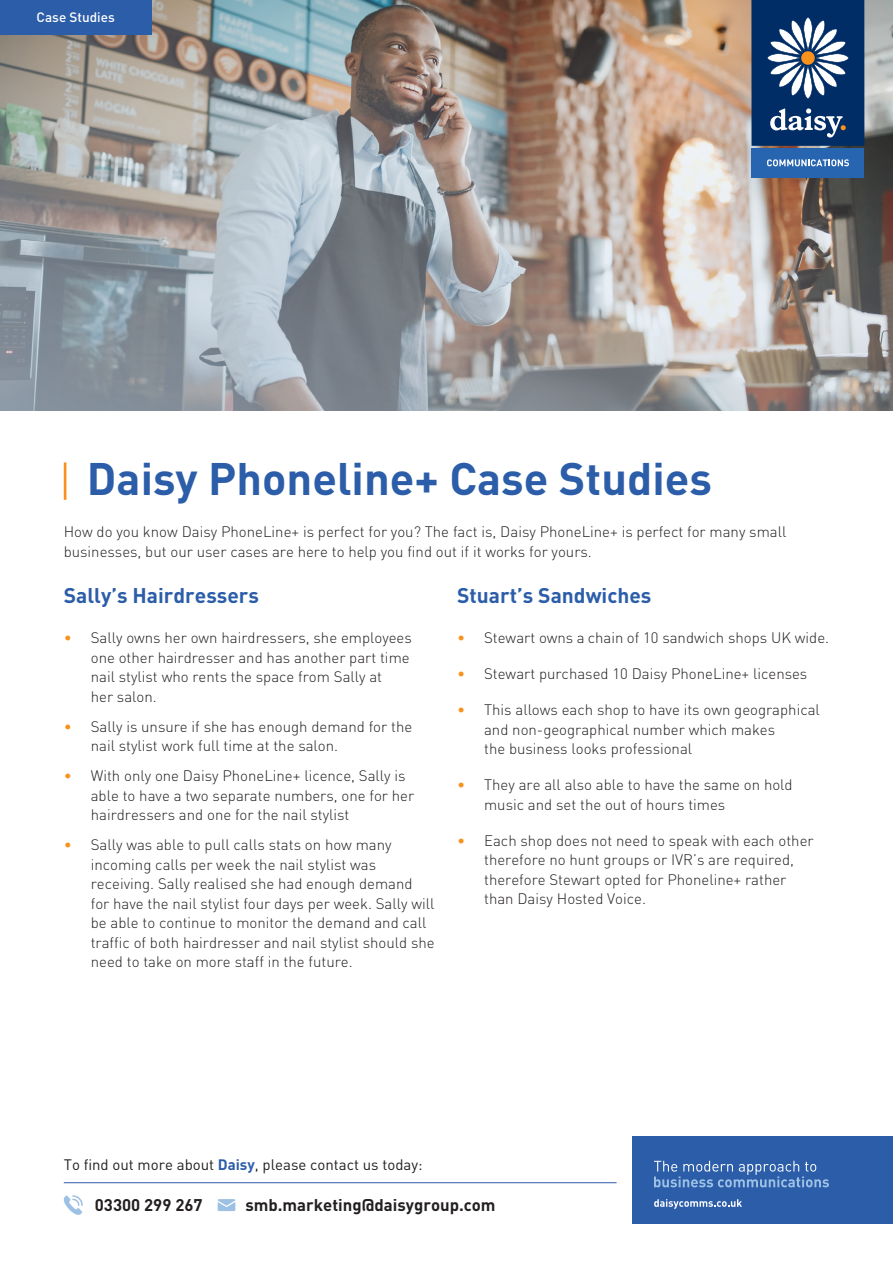
<style>
.page{position:relative;width:893px;height:1263px;background:#fff}
.page>*{position:absolute;margin:0;border:0;box-sizing:border-box;transform-origin:0 0}
.t1{font:700 45px "DIN";color:#2b5da9}
.t2{font:700 21px "DIN";color:#2b5da9}
.t3{font:700 16.8px "DIN";color:#231f20}
.t4{font:300 15px/19.5px "DIN";color:#231f20}
.t5{font:15px "DIN";color:#231f20}
.t6{font:500 13.5px "DIN";color:#fff}
.s1{color:#f7931d}
.s2{font-weight:700;color:#2b5da9}
</style>
<div class="page">
<img style="left:0;top:0;width:893px;height:410px">
<div style="left:751px;top:0;width:113px;height:146px;background:#002d66"></div>
<svg style="left:767px;top:17px;width:82px;height:82px"></svg>
<svg style="left:770px;top:108px;width:76px;height:29px"></svg>
<div style="left:751px;top:149px;width:113px;height:29px;background:#2765b1"></div>
<svg style="left:767px;top:159px;width:82px;height:7px"></svg>
<hr style="left:64px;top:462px;width:2px;height:38px;background:#f7931d">
<div style="left:0;top:0;width:151px;height:35px;background:#2b5da9"></div>
<div style="left:633px;top:1136px;width:260px;height:88px;background:#2b5da9"></div>
<hr style="left:64px;top:1182px;width:553px;height:1px;background:#2b5da9">
<svg style="left:64px;top:1195px;width:19px;height:20px"></svg>
<svg style="left:218px;top:1199px;width:17px;height:12px"></svg>
<svg style="left:654px;top:1199px;width:88px;height:10px"></svg>
<svg style="left:654px;top:1161px;width:175px;height:26px"></svg>
<p class="t6" style="left:37px;top:9px;width:80px">Case Studies</p>
<p class="t1" style="left:87px;top:449px;width:626px">Daisy Phoneline+ Case Studies</p>
<p class="t4" style="left:64px;top:522px;width:724px">How do you know Daisy PhoneLine+ is perfect for you? The fact is, Daisy PhoneLine+ is perfect for many small businesses, but our user cases are here to help you find out if it works for yours.</p>
<p class="t2" style="left:64px;top:582px;width:197px">Sally’s Hairdressers</p>
<p class="t4" style="left:91px;top:628px;width:323px;text-indent:-27px"><span class="s1">•</span> Sally owns her own hairdressers, she employees one other hairdresser and has another part time nail stylist who rents the space from Sally at<br>her salon.</p>
<p class="t4" style="left:91px;top:716px;width:323px;text-indent:-27px"><span class="s1">•</span> Sally is unsure if she has enough demand for the nail stylist work full time at the salon.</p>
<p class="t4" style="left:91px;top:766px;width:325px;text-indent:-27px"><span class="s1">•</span> With only one Daisy PhoneLine+ licence, Sally is able to have a two separate numbers, one for her hairdressers and one for the nail stylist</p>
<p class="t4" style="left:91px;top:835px;width:345px;text-indent:-27px"><span class="s1">•</span> Sally was able to pull calls stats on how many incoming calls per week the nail stylist was receiving. Sally realised she had enough demand for have the nail stylist four days per week. Sally will be able to continue to monitor the demand and call traffic of both hairdresser and nail stylist should she need to take on more staff in the future.</p>
<p class="t2" style="left:457px;top:582px;width:196px">Stuart’s Sandwiches</p>
<p class="t4" style="left:457px;top:628px;width:374px"><span class="s1">•</span> Stewart owns a chain of 10 sandwich shops UK wide.</p>
<p class="t4" style="left:457px;top:664px;width:352px"><span class="s1">•</span> Stewart purchased 10 Daisy PhoneLine+ licenses</p>
<p class="t4" style="left:484px;top:700px;width:337px;text-indent:-27px"><span class="s1">•</span> This allows each shop to have its own geographical and non-geographical number which makes<br>the business looks professional</p>
<p class="t4" style="left:484px;top:775px;width:310px;text-indent:-27px"><span class="s1">•</span> They are all also able to have the same on hold music and set the out of hours times</p>
<p class="t4" style="left:484px;top:830px;width:331px;text-indent:-27px"><span class="s1">•</span> Each shop does not need to speak with each other therefore no hunt groups or IVR’s are required, therefore Stewart opted for Phoneline+ rather than Daisy Hosted Voice.</p>
<p class="t5" style="left:64px;top:1155px;width:360px">To find out more about <span class="s2">Daisy</span>, please contact us today:</p>
<p class="t3" style="left:95px;top:1194px;width:109px">03300 299 267</p>
<p class="t3" style="left:245px;top:1194px;width:252px">smb.marketing@daisygroup.com</p>
</div>
